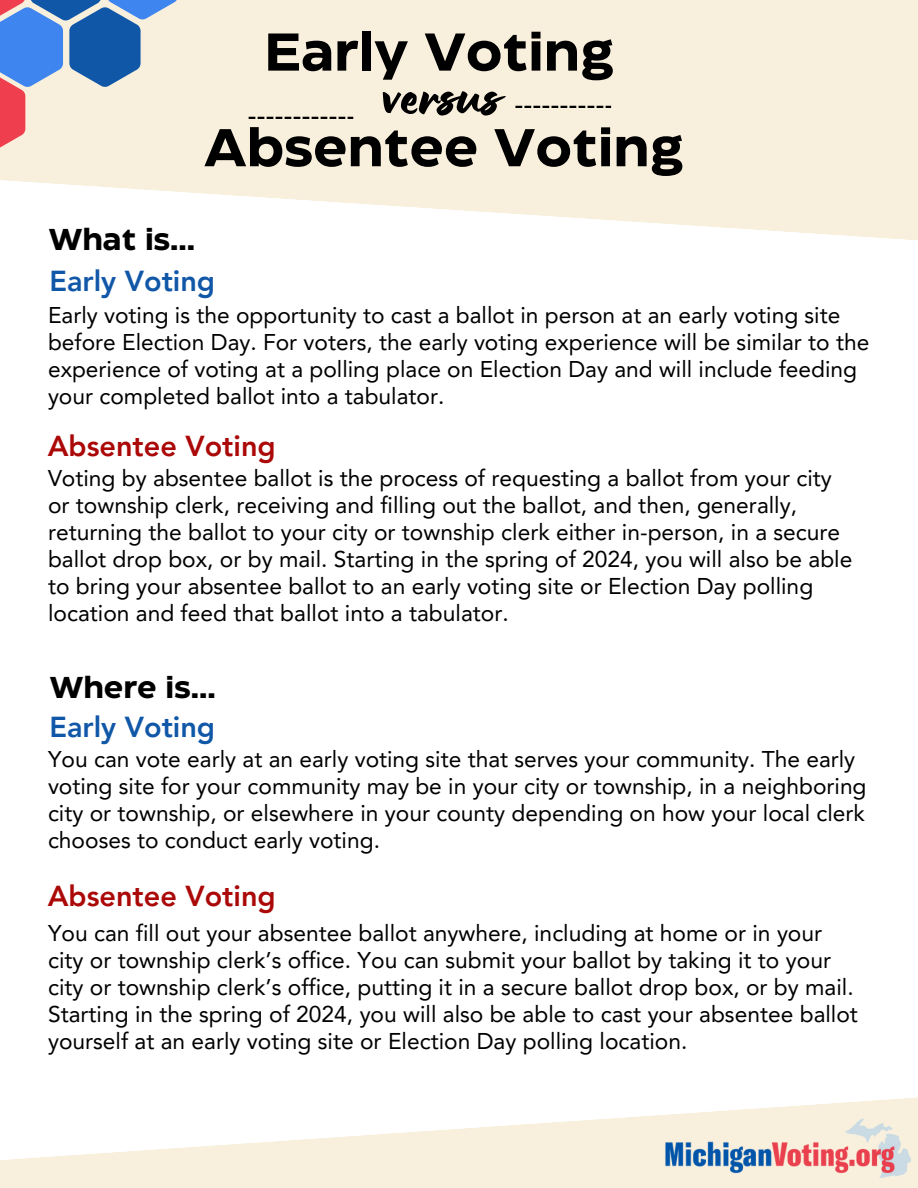
<style>
.page{position:relative;width:918px;height:1188px;background:#fff}
.page>*{position:absolute;margin:0;border:0;box-sizing:border-box;transform-origin:0 0}
.t1{font:59.25px "Lumios Brush";color:#000}
.t2{font:700 52.95px "Eastman Roman";color:#000}
.t3{font:700 30.15px "Eastman Roman";color:#000}
.t4{font:800 28.8px "Avenir LT Pro";color:#ab0808}
.t5{font:800 28.8px "Avenir LT Pro";color:#1157a8}
.t6{font:22.8px/27px "Avenir LT Pro";color:#000}
</style>
<div class="page">
<svg style="left:0;top:0;width:918px;height:240px;fill:#f8f0dd"></svg>
<svg style="left:249px;top:117px;width:104px;height:2px"></svg>
<svg style="left:515px;top:106px;width:96px;height:2px"></svg>
<svg style="left:0;top:1097px;width:918px;height:91px;fill:#f8f0dd"></svg>
<svg style="left:0;top:0;width:177px;height:150px"></svg>
<img style="left:664px;top:1118px;width:247px;height:62px">
<h1 class="t2" style="left:264px;top:32px;width:352px">Early Voting</h1>
<h1 class="t1" style="left:382px;top:76px;width:120px">versus</h1>
<h1 class="t2" style="left:204px;top:127px;width:481px">Absentee Voting</h1>
<h2 class="t3" style="left:49px;top:228px;width:148px">What is...</h2>
<h3 class="t5" style="left:49px;top:269px;width:167px">Early Voting</h3>
<p class="t6" style="left:48px;top:303px;width:823px">Early voting is the opportunity to cast a ballot in person at an early voting site before Election Day. For voters, the early voting experience will be similar to the experience of voting at a polling place on Election Day and will include feeding your completed ballot into a tabulator.</p>
<h3 class="t4" style="left:48px;top:434px;width:229px">Absentee Voting</h3>
<p class="t6" style="left:48px;top:467px;width:806px">Voting by absentee ballot is the process of requesting a ballot from your city or township clerk, receiving and filling out the ballot, and then, generally, returning the ballot to your city or township clerk either in-person, in a secure ballot drop box, or by mail. Starting in the spring of 2024, you will also be able to bring your absentee ballot to an early voting site or Election Day polling location and feed that ballot into a tabulator.</p>
<h2 class="t3" style="left:50px;top:676px;width:167px">Where is...</h2>
<h3 class="t5" style="left:49px;top:716px;width:167px">Early Voting</h3>
<p class="t6" style="left:48px;top:748px;width:820px">You can vote early at an early voting site that serves your community. The early voting site for your community may be in your city or township, in a neighboring city or township, or elsewhere in your county depending on how your local clerk chooses to conduct early voting.</p>
<h3 class="t4" style="left:48px;top:884px;width:229px">Absentee Voting</h3>
<p class="t6" style="left:48px;top:922px;width:811px">You can fill out your absentee ballot anywhere, including at home or in your city or township clerk’s office. You can submit your ballot by taking it to your city or township clerk’s office, putting it in a secure ballot drop box, or by mail.<br>Starting in the spring of 2024, you will also be able to cast your absentee ballot yourself at an early voting site or Election Day polling location.</p>
</div>
